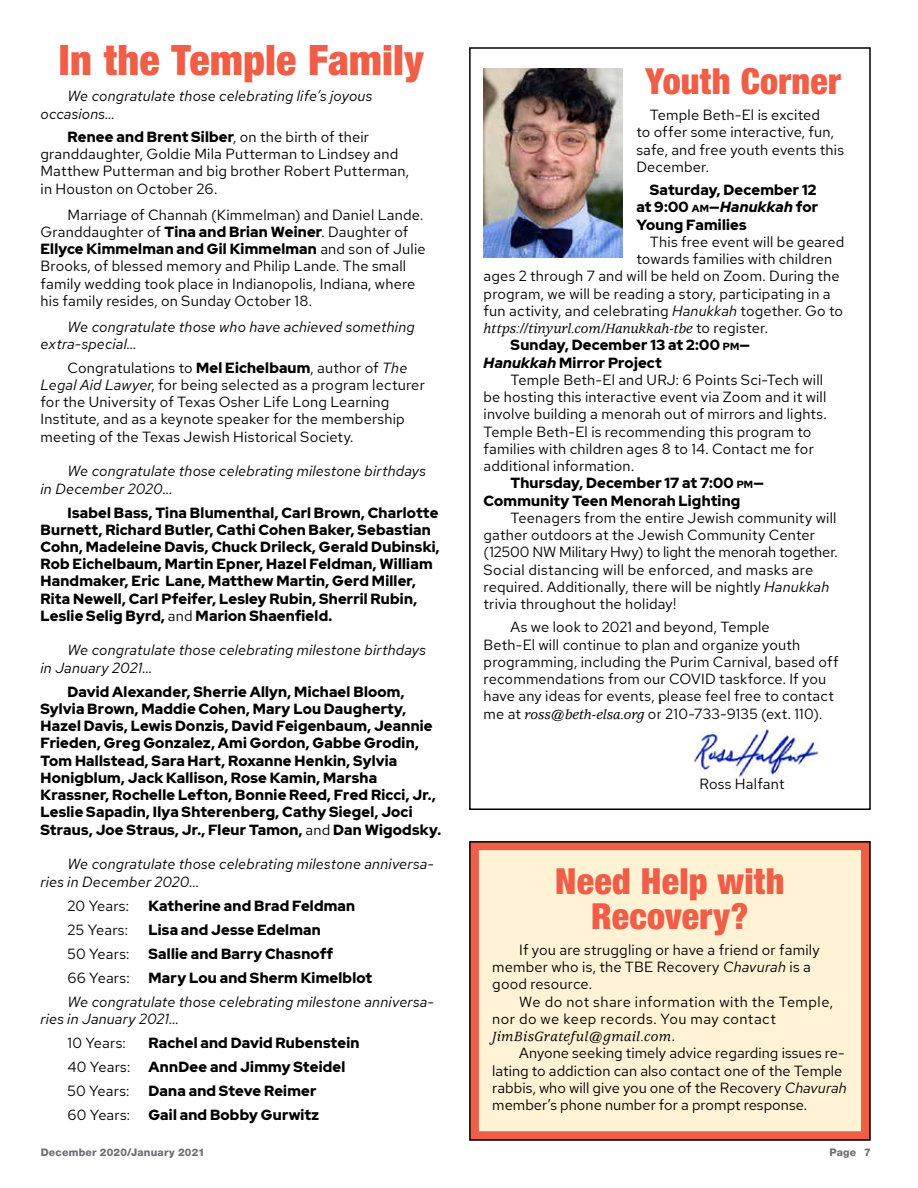
<style>
.page{position:relative;width:918px;height:1188px;background:#fff}
.page>*{position:absolute;margin:0;border:0;box-sizing:border-box;transform-origin:0 0}
.t1{font:900 condensed 42px "Helvetica Neue LT Std";letter-spacing:.005em;color:#f15e47}
.t2{font:900 condensed 36px/34.5px "Helvetica Neue LT Std";letter-spacing:.01em;color:#f15e47;text-align:center}
.t3{font:14.7px/17.2px "Red Hat Text";letter-spacing:.01em;color:#000}
.t4{font:900 14.7px/17.2px "Red Hat Display";letter-spacing:.015em;color:#000}
.t5{font:italic 14.7px/17.2px "Red Hat Text";letter-spacing:.01em;color:#000}
.t6{font:14.7px/17.2px "Red Hat Text";letter-spacing:.03em;color:#000}
.t7{font:italic 500 14.7px "Usherwood";letter-spacing:-.005em;color:#000}
.t8{font:italic 500 14.7px "Usherwood";letter-spacing:.015em;color:#000}
.t9{font:800 10.5px "Helvetica Neue LT Std";letter-spacing:.02em;color:#6d6e71}
.s1{font-family:"Red Hat Text";font-weight:400}
.s2{font-family:"Red Hat Display";font-weight:900}
.s3{font-style:italic}
.s4{font-size:10.35px}
.s5{font-family:"Red Hat Text";font-weight:400;font-style:normal}
.s6{font-family:"Usherwood";font-weight:500;font-style:italic}
</style>
<div class="page">
<img style="left:484px;top:68px;width:139px;height:189px">
<img style="left:693px;top:728px;width:126px;height:49px">
<div style="left:469px;top:47px;width:402px;height:763px;border:2px solid #000"></div>
<div style="left:470px;top:841px;width:400px;height:299px;background:#fff2d5;border:9px solid #f15e47"></div>
<div style="left:469px;top:841px;width:402px;height:300px;border:2px solid #000"></div>
<h1 class="t1" style="left:59px;top:34px;width:366px">In the Temple Family</h1>
<p class="t5" style="left:40px;top:87px;width:333px;text-indent:27px">We congratulate those celebrating life’s joyous occasions…</p>
<p class="t4" style="left:68px;top:128px;width:303px">Renee and Brent Silber<span class="s1">, on the birth of their</span></p>
<p class="t3" style="left:40px;top:145px;width:370px">granddaughter, Goldie Mila Putterman to Lindsey and<br>Matthew Putterman and big brother Robert Putterman, in Houston on October 26.</p>
<p class="t3" style="left:40px;top:206px;width:384px;text-indent:27px">Marriage of Channah (Kimmelman) and Daniel Lande.<br>Granddaughter of <span class="s2">Tina and Brian Weiner</span>. Daughter of</p>
<p class="t4" style="left:40px;top:240px;width:387px">Ellyce Kimmelman and Gil Kimmelman <span class="s1">and son of Julie</span></p>
<p class="t3" style="left:40px;top:257px;width:376px">Brooks, of blessed memory and Philip Lande. The small family wedding took place in Indianopolis, Indiana, where his family resides, on Sunday October 18.</p>
<p class="t5" style="left:40px;top:318px;width:376px;text-indent:27px">We congratulate those who have achieved something extra-special…</p>
<p class="t3" style="left:41px;top:359px;width:386px;text-indent:27px">Congratulations to <span class="s2">Mel Eichelbaum</span>, author of <span class="s3">The Legal Aid Lawyer</span>, for being selected as a program lecturer for the University of Texas Osher Life Long Learning Institute, and as a keynote speaker for the membership meeting of the Texas Jewish Historical Society<span class="s3">.</span></p>
<p class="t5" style="left:40px;top:462px;width:387px;text-indent:27px">We congratulate those celebrating milestone birthdays in December 2020…</p>
<p class="t4" style="left:40px;top:504px;width:401px;text-indent:27px">Isabel Bass, Tina Blumenthal, Carl Brown, Charlotte Burnett, Richard Butler, Cathi Cohen Baker, Sebastian Cohn, Madeleine Davis, Chuck Drileck, Gerald Dubinski, Rob Eichelbaum, Martin Epner, Hazel Feldman, William Handmaker, Eric Lane, Matthew Martin, Gerd Miller, Rita Newell, Carl Pfeifer, Lesley Rubin, Sherril Rubin, Leslie Selig Byrd, <span class="s1">and</span> Marion Shaenfield.</p>
<p class="t5" style="left:40px;top:641px;width:387px;text-indent:27px">We congratulate those celebrating milestone birthdays in January 2021…</p>
<p class="t4" style="left:40px;top:683px;width:402px;text-indent:27px">David Alexander, Sherrie Allyn, Michael Bloom, Sylvia Brown, Maddie Cohen, Mary Lou Daugherty, Hazel Davis, Lewis Donzis, David Feigenbaum, Jeannie Frieden, Greg Gonzalez, Ami Gordon, Gabbe Grodin, Tom Hallstead, Sara Hart, Roxanne Henkin, Sylvia Honigblum, Jack Kallison, Rose Kamin, Marsha Krassner, Rochelle Lefton, Bonnie Reed, Fred Ricci, Jr., Leslie Sapadin, Ilya Shterenberg, Cathy Siegel, Joci Straus, Joe Straus, Jr., Fleur Tamon, <span class="s1">and</span> Dan Wigodsky.</p>
<p class="t5" style="left:40px;top:855px;width:395px;text-indent:27px">We congratulate those celebrating milestone anniversa&shy;ries in December 2020…</p>
<p class="t3" style="left:68px;top:896px;width:63px">20 Years:</p>
<p class="t4" style="left:149px;top:897px;width:208px">Katherine and Brad Feldman</p>
<p class="t3" style="left:68px;top:921px;width:62px">25 Years:</p>
<p class="t4" style="left:149px;top:921px;width:174px">Lisa and Jesse Edelman</p>
<p class="t3" style="left:68px;top:945px;width:63px">50 Years:</p>
<p class="t4" style="left:149px;top:945px;width:186px">Sallie and Barry Chasnoff</p>
<p class="t3" style="left:68px;top:969px;width:64px">66 Years:</p>
<p class="t4" style="left:149px;top:969px;width:225px">Mary Lou and Sherm Kimelblot</p>
<p class="t5" style="left:40px;top:993px;width:395px;text-indent:27px">We congratulate those celebrating milestone anniversa&shy;ries in January 2021…</p>
<p class="t3" style="left:68px;top:1034px;width:60px">10 Years:</p>
<p class="t4" style="left:68px;top:1031px;width:294px;line-height:24px;text-indent:81px">Rachel and David Rubenstein<br><span class="s1">40 Years:</span> AnnDee and Jimmy Steidel</p>
<p class="t3" style="left:68px;top:1082px;width:63px">50 Years:</p>
<p class="t4" style="left:68px;top:1079px;width:253px;line-height:24px;text-align:right">Dana and Steve Reimer<br><span class="s1">60 Years:</span> Gail and Bobby Gurwitz</p>
<h2 class="t2" style="left:646px;top:63px;width:197px">Youth Corner</h2>
<p class="t3" style="left:636px;top:106px;width:209px;text-indent:13px">Temple Beth-El is excited<br>to offer some interactive, fun, safe, and free youth events this<br>December.</p>
<p class="t4" style="left:636px;top:181px;width:183px;text-align:justify;text-indent:14px">Saturday, December 12 at 9:00 <span class="s4">AM</span>—<span class="s3">Hanukkah</span> for Young Families</p>
<p class="t3" style="left:650px;top:233px;width:196px">This free event will be geared</p>
<p class="t3" style="left:636px;top:250px;width:197px">towards families with children</p>
<p class="t3" style="left:484px;top:267px;width:358px">ages 2 through 7 and will be held on Zoom. During the</p>
<p class="t3" style="left:484px;top:285px;width:349px">program, we will be reading a story, participating in a</p>
<p class="t3" style="left:484px;top:302px;width:361px">fun activity, and celebrating <span class="s3">Hanukkah</span> together. Go to</p>
<p class="t7" style="left:484px;top:321px;width:286px">https://tinyurl.com/Hanukkah-tbe <span class="s5">to register.</span></p>
<p class="t4" style="left:484px;top:337px;width:268px;text-indent:27px">Sunday, December 13 at 2:00 <span class="s4">PM</span>—<br><span class="s3">Hanukkah</span> Mirror Project</p>
<p class="t3" style="left:484px;top:371px;width:345px;text-indent:27px">Temple Beth-El and URJ: 6 Points Sci-Tech will be hosting this interactive event via Zoom and it will involve building a menorah out of mirrors and lights.<br>Temple Beth-El is recommending this program to families with children ages 8 to 14. Contact me for additional information.</p>
<p class="t4" style="left:484px;top:475px;width:282px;text-indent:27px">Thursday, December 17 at 7:00 <span class="s4">PM</span>—<br>Community Teen Menorah Lighting</p>
<p class="t3" style="left:484px;top:509px;width:356px;text-indent:27px">Teenagers from the entire Jewish community will gather outdoors at the Jewish Community Center (12500 NW Military Hwy) to light the menorah together.<br>Social distancing will be enforced, and masks are required. Additionally, there will be nightly <span class="s3">Hanukkah </span>trivia throughout the holiday!</p>
<p class="t3" style="left:484px;top:618px;width:356px;text-indent:27px">As we look to 2021 and beyond, Temple<br>Beth-El will continue to plan and organize youth programming, including the Purim Carnival, based off recommendations from our COVID taskforce. If you have any ideas for events, please feel free to contact me at <span class="s6">ross@beth-elsa.org</span> or 210-733-9135 (ext. 110).</p>
<p class="t3" style="left:700px;top:775px;width:86px">Ross Halfant</p>
<h2 class="t2" style="left:555px;top:863px;width:231px">Need Help with<br>Recovery?</h2>
<p class="t3" style="left:492px;top:941px;width:329px;text-indent:27px">If you are struggling or have a friend or family member who is, the TBE Recovery <span class="s3">Chavurah</span> is a good resource.</p>
<p class="t6" style="left:492px;top:992px;width:342px;text-indent:27px">We do not share information with the Temple, nor do we keep records. You may contact</p>
<p class="t8" style="left:492px;top:1028px;width:184px">JimBisGrateful@gmail.com<span class="s5">.</span></p>
<p class="t3" style="left:492px;top:1044px;width:356px;text-indent:27px">Anyone seeking timely advice regarding issues re&shy;lating to addiction can also contact one of the Temple rabbis, who will give you one of the Recovery <span class="s3">Chavurah </span>member’s phone number for a prompt response.</p>
<p class="t9" style="left:41px;top:1146px;width:165px">December 2020/January 2021</p>
<p class="t9" style="left:829px;top:1146px;width:43px">Page 7</p>
</div>
